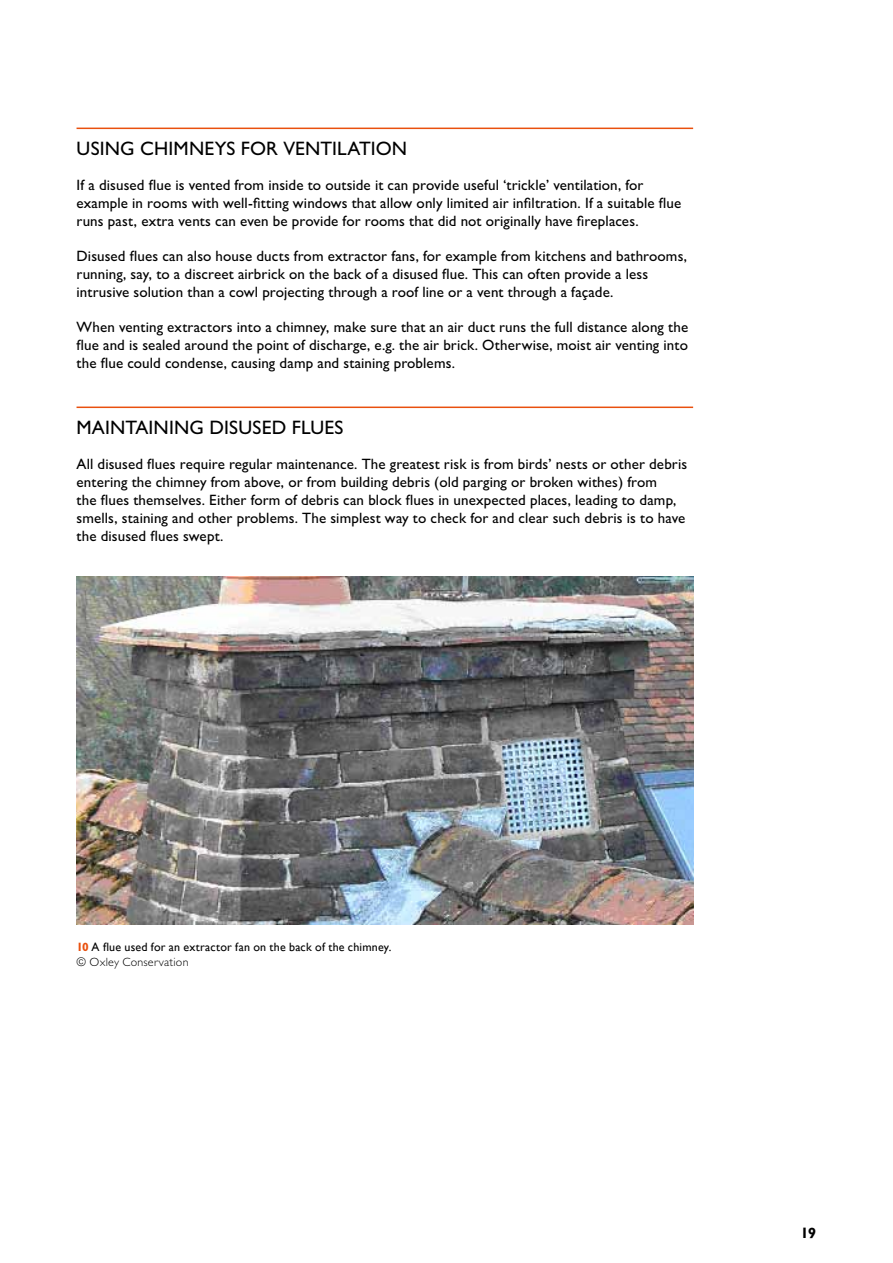
<style>
.page{position:relative;width:893px;height:1263px;background:#fff}
.page>*{position:absolute;margin:0;border:0;box-sizing:border-box;transform-origin:0 0}
.sub_headers_K_with_1{font:19.5px "M Gill Sans";letter-spacing:.01em;color:#000}
.reg_body{font:15px/18px "M Gill Sans";letter-spacing:.01em;color:#000}
.t1{font:700 15px "M Gill Sans";color:#000}
.t2{font:12px "Gill Sans";letter-spacing:.02em;color:#000}
.t3{font:300 12px "M Gill Sans";letter-spacing:.02em;color:#000}
.s1{font-family:"M Gill Sans";font-weight:700;color:#e9500e}
</style>
<div class="page">
<hr style="left:77px;top:128px;width:616px;height:1px;background:#e9500e">
<hr style="left:77px;top:407px;width:616px;height:1px;background:#e9500e">
<img style="left:77px;top:576px;width:616px;height:348px">
<p class="sub_headers_K_with_1" style="left:77px;top:137px;width:332px">USING CHIMNEYS FOR VENTILATION</p>
<p class="reg_body" style="left:77px;top:176px;width:606px">If a disused flue is vented from inside to outside it can provide useful ‘trickle’ ventilation, for example in rooms with well-fitting windows that allow only limited air infiltration. If a suitable flue runs past, extra vents can even be provide for rooms that did not originally have fireplaces.</p>
<p class="reg_body" style="left:77px;top:247px;width:612px">Disused flues can also house ducts from extractor fans, for example from kitchens and bathrooms, running, say, to a discreet airbrick on the back of a disused flue. This can often provide a less intrusive solution than a cowl projecting through a roof line or a vent through a façade.</p>
<p class="reg_body" style="left:77px;top:318px;width:613px;text-align:justify">When venting extractors into a chimney, make sure that an air duct runs the full distance along the flue and is sealed around the point of discharge, e.g. the air brick. Otherwise, moist air venting into the flue could condense, causing damp and staining problems.</p>
<p class="sub_headers_K_with_1" style="left:77px;top:416px;width:268px">MAINTAINING DISUSED FLUES</p>
<p class="reg_body" style="left:77px;top:455px;width:612px">All disused flues require regular maintenance. The greatest risk is from birds’ nests or other debris entering the chimney from above, or from building debris (old parging or broken withes) from<br>the flues themselves. Either form of debris can block flues in unexpected places, leading to damp, smells, staining and other problems. The simplest way to check for and clear such debris is to have the disused flues swept.</p>
<p class="t2" style="left:77px;top:940px;width:316px"><span class="s1">10</span> A flue used for an extractor fan on the back of the chimney.</p>
<p class="t3" style="left:77px;top:956px;width:113px">© Oxley Conservation</p>
<p class="t1" style="left:800px;top:1225px;width:17px">19</p>
</div>
